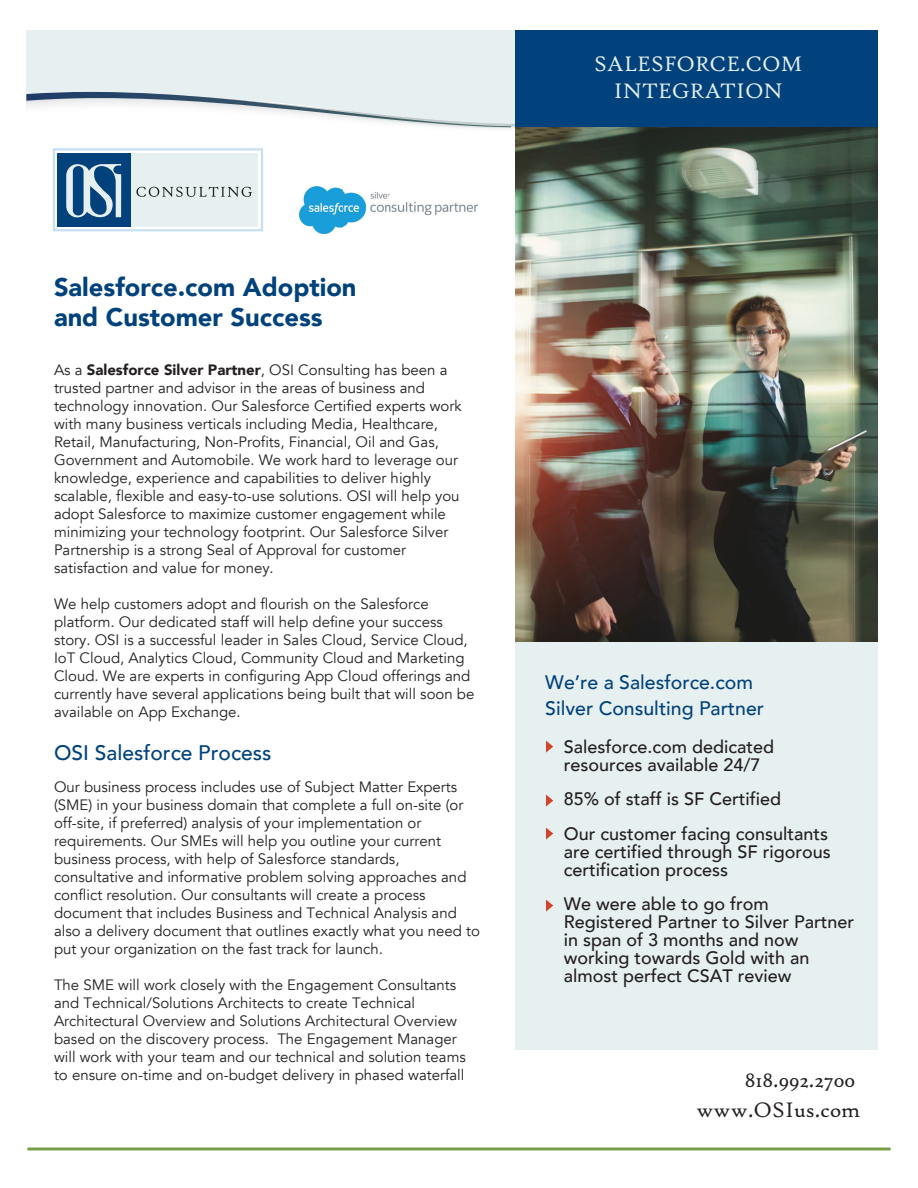
<style>
.page{position:relative;width:918px;height:1188px;background:#fff}
.page>*{position:absolute;margin:0;border:0;box-sizing:border-box;transform-origin:0 0}
.t1{font:900 25.5px/30.6px "Avenir";color:#01427c}
.t2{font:22.5px/30px "Hightower Text Roman";color:#231f20;text-align:right}
.t3{font:22.5px/27px "Hightower Text Roman";color:#e7f0f1;text-align:center}
.t4{font:500 21px "Avenir";color:#01427c}
.t5{font:500 19.5px/25.5px "Avenir";color:#01427c}
.t6{font:500 18px/18px "Avenir";color:#231f20}
.t7{font:15px/18px "Avenir";color:#231f20}
.s1{font-weight:900}
</style>
<div class="page">
<div style="left:26px;top:30px;width:489px;height:27px;background:#e7f0f1"></div>
<svg style="left:26px;top:58px;width:489px;height:71px"></svg>
<div style="left:515px;top:566px;width:363px;height:484px;background:#e7f0f1"></div>
<img style="left:515px;top:126px;width:363px;height:515px">
<div style="left:515px;top:30px;width:363px;height:96px;background:#01427c"></div>
<div style="left:119px;top:154px;width:139px;height:72px;background:#e7f0f1"></div>
<div style="left:57px;top:154px;width:74px;height:72px;background:#01427c"></div>
<svg style="left:66px;top:164px;width:55px;height:54px"></svg>
<svg style="left:136px;top:187px;width:116px;height:10px"></svg>
<div style="left:53px;top:148px;width:210px;height:83px;border:2px solid #c7dff2"></div>
<svg style="left:546px;top:741px;width:7px;height:12px"></svg>
<svg style="left:546px;top:795px;width:7px;height:12px"></svg>
<svg style="left:546px;top:828px;width:7px;height:12px"></svg>
<svg style="left:546px;top:900px;width:7px;height:12px"></svg>
<hr style="left:27px;top:1148px;width:864px;height:2px;background:#789e4b">
<img style="left:299px;top:186px;width:179px;height:47px">
<h2 class="t3" style="left:594px;top:50px;width:210px">SALESFORCE.COM<br>INTEGRATION</h2>
<h1 class="t1" style="left:54px;top:271px;width:304px">Salesforce.com Adoption and Customer Success</h1>
<p class="t7" style="left:54px;top:361px;width:409px">As a <span class="s1">Salesforce Silver Partner</span>, OSI Consulting has been a trusted partner and advisor in the areas of business and technology innovation. Our Salesforce Certified experts work with many business verticals including Media, Healthcare, Retail, Manufacturing, Non-Profits, Financial, Oil and Gas, Government and Automobile. We work hard to leverage our knowledge, experience and capabilities to deliver highly scalable, flexible and easy-to-use solutions. OSI will help you adopt Salesforce to maximize customer engagement while minimizing your technology footprint. Our Salesforce Silver Partnership is a strong Seal of Approval for customer satisfaction and value for money.</p>
<p class="t7" style="left:54px;top:595px;width:422px">We help customers adopt and flourish on the Salesforce platform. Our dedicated staff will help define your success story. OSI is a successful leader in Sales Cloud, Service Cloud, IoT Cloud, Analytics Cloud, Community Cloud and Marketing Cloud. We are experts in configuring App Cloud offerings and currently have several applications being built that will soon be available on App Exchange.</p>
<h3 class="t4" style="left:54px;top:735px;width:219px">OSI Salesforce Process</h3>
<p class="t7" style="left:54px;top:778px;width:428px">Our business process includes use of Subject Matter Experts (SME) in your business domain that complete a full on-site (or off-site, if preferred) analysis of your implementation or requirements. Our SMEs will help you outline your current business process, with help of Salesforce standards, consultative and informative problem solving approaches and conflict resolution. Our consultants will create a process document that includes Business and Technical Analysis and also a delivery document that outlines exactly what you need to put your organization on the fast track for launch.</p>
<p class="t7" style="left:54px;top:976px;width:413px">The SME will work closely with the Engagement Consultants and Technical/Solutions Architects to create Technical Architectural Overview and Solutions Architectural Overview based on the discovery process. The Engagement Manager will work with your team and our technical and solution teams to ensure on-time and on-budget delivery in phased waterfall</p>
<h3 class="t5" style="left:545px;top:669px;width:220px">We’re a Salesforce.com<br>Silver Consulting Partner</h3>
<p class="t6" style="left:564px;top:737px;width:212px">Salesforce.com dedicated resources available 24/7</p>
<p class="t6" style="left:564px;top:781px;width:266px;line-height:34.5px">85% of staff is SF Certified<br>Our customer facing consultants</p>
<p class="t6" style="left:564px;top:842px;width:269px">are certified through SF rigorous certification process</p>
<p class="t6" style="left:564px;top:894px;width:292px">We were able to go from<br>Registered Partner to Silver Partner in span of 3 months and now working towards Gold with an almost perfect CSAT review</p>
<h2 class="t2" style="left:696px;top:1065px;width:165px">818.992.2700 www.OSIus.com</h2>
</div>
